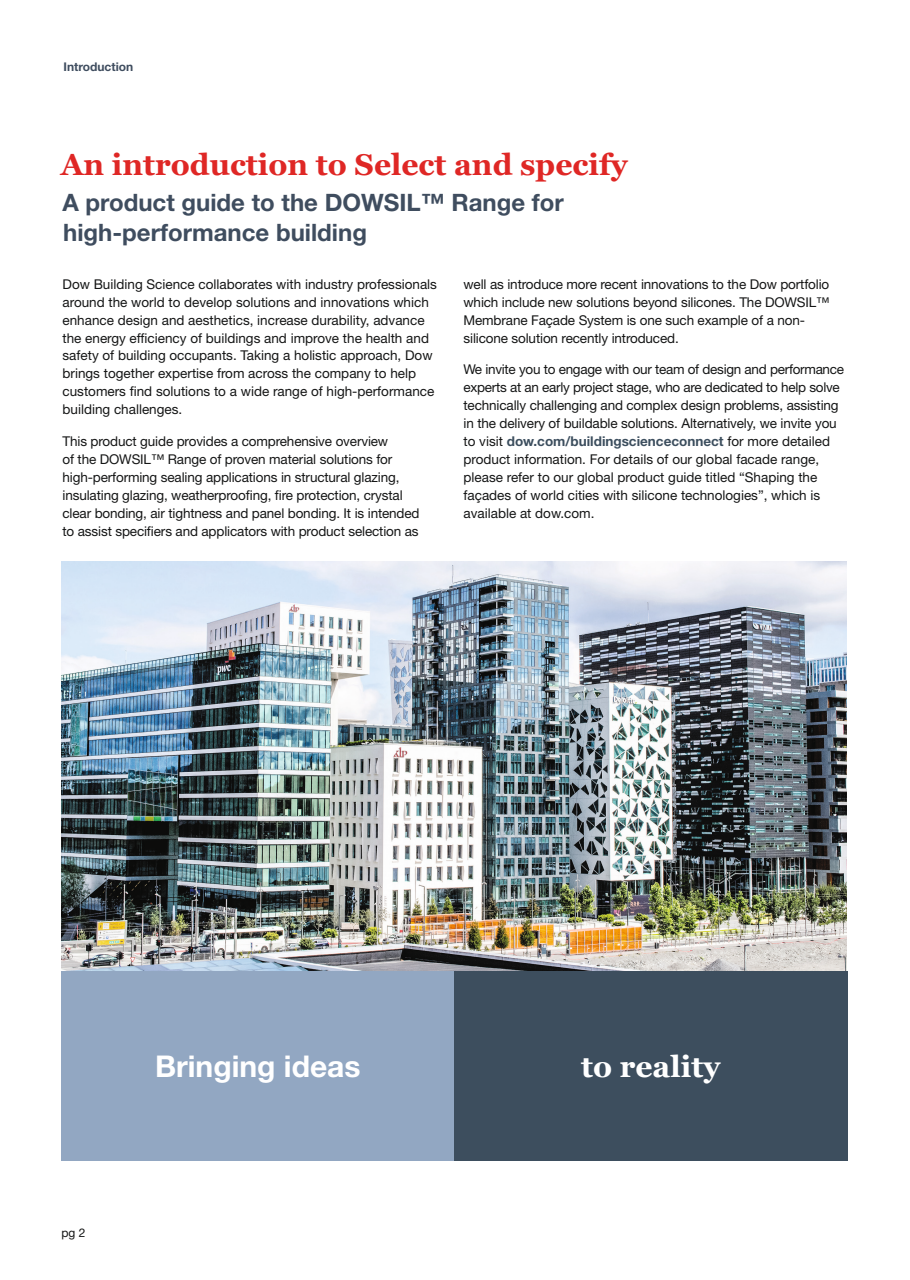
<style>
.page{position:relative;width:910px;height:1280px;background:#fff}
.page>*{position:absolute;margin:0;border:0;box-sizing:border-box;transform-origin:0 0}
.t1{font:700 30px "Georgia";color:#df2725}
.t2{font:700 30px "Helvetica Neue LT Std";color:#fff}
.t3{font:700 30px "Georgia";color:#fff}
.t4{font:700 24px/30px "Helvetica Neue LT Std";color:#3f4d5f}
.t5{font:13.5px/18px "Helvetica Neue LT Std";letter-spacing:-.01em;color:#151616}
.t6{font:700 12px "Helvetica Neue LT Std";color:#3f4d5f}
.t7{font:12px "Helvetica Neue LT Std";color:#151616}
.s1{font-weight:700;color:#3c4e5e}
</style>
<div class="page">
<img style="left:62px;top:561px;width:785px;height:410px">
<div style="left:62px;top:971px;width:392px;height:190px;background:#92a7c2"></div>
<div style="left:454px;top:971px;width:393px;height:190px;background:#3d4e5e"></div>
<p class="t6" style="left:63px;top:59px;width:71px">Introduction</p>
<h1 class="t1" style="left:61px;top:145px;width:568px">An introduction to Select and specify</h1>
<h2 class="t4" style="left:62px;top:187px;width:503px">A product guide to the DOWSIL™ Range for high-performance building</h2>
<p class="t5" style="left:63px;top:274px;width:376px">Dow Building Science collaborates with industry professionals around the world to develop solutions and innovations which enhance design and aesthetics, increase durability, advance the energy efficiency of buildings and improve the health and safety of building occupants. Taking a holistic approach, Dow brings together expertise from across the company to help customers find solutions to a wide range of high-performance building challenges.</p>
<p class="t5" style="left:63px;top:432px;width:359px">This product guide provides a comprehensive overview<br>of the DOWSIL™ Range of proven material solutions for high-performing sealing applications in structural glazing, insulating glazing, weatherproofing, fire protection, crystal clear bonding, air tightness and panel bonding. It is intended to assist specifiers and applicators with product selection as</p>
<p class="t5" style="left:463px;top:274px;width:368px">well as introduce more recent innovations to the Dow portfolio which include new solutions beyond silicones. The DOWSIL™ Membrane Façade System is one such example of a non&shy;silicone solution recently introduced.</p>
<p class="t5" style="left:463px;top:360px;width:382px">We invite you to engage with our team of design and performance experts at an early project stage, who are dedicated to help solve technically challenging and complex design problems, assisting in the delivery of buildable solutions. Alternatively, we invite you to visit <span class="s1">dow.com/buildingscienceconnect</span> for more detailed product information. For details of our global facade range, please refer to our global product guide titled “Shaping the façades of world cities with silicone technologies”, which is available at dow.com.</p>
<p class="t7" style="left:61px;top:1226px;width:26px">pg 2</p>
<h1 class="t2" style="left:155px;top:1047px;width:207px">Bringing ideas</h1>
<h1 class="t3" style="left:581px;top:1048px;width:140px">to reality</h1>
</div>
